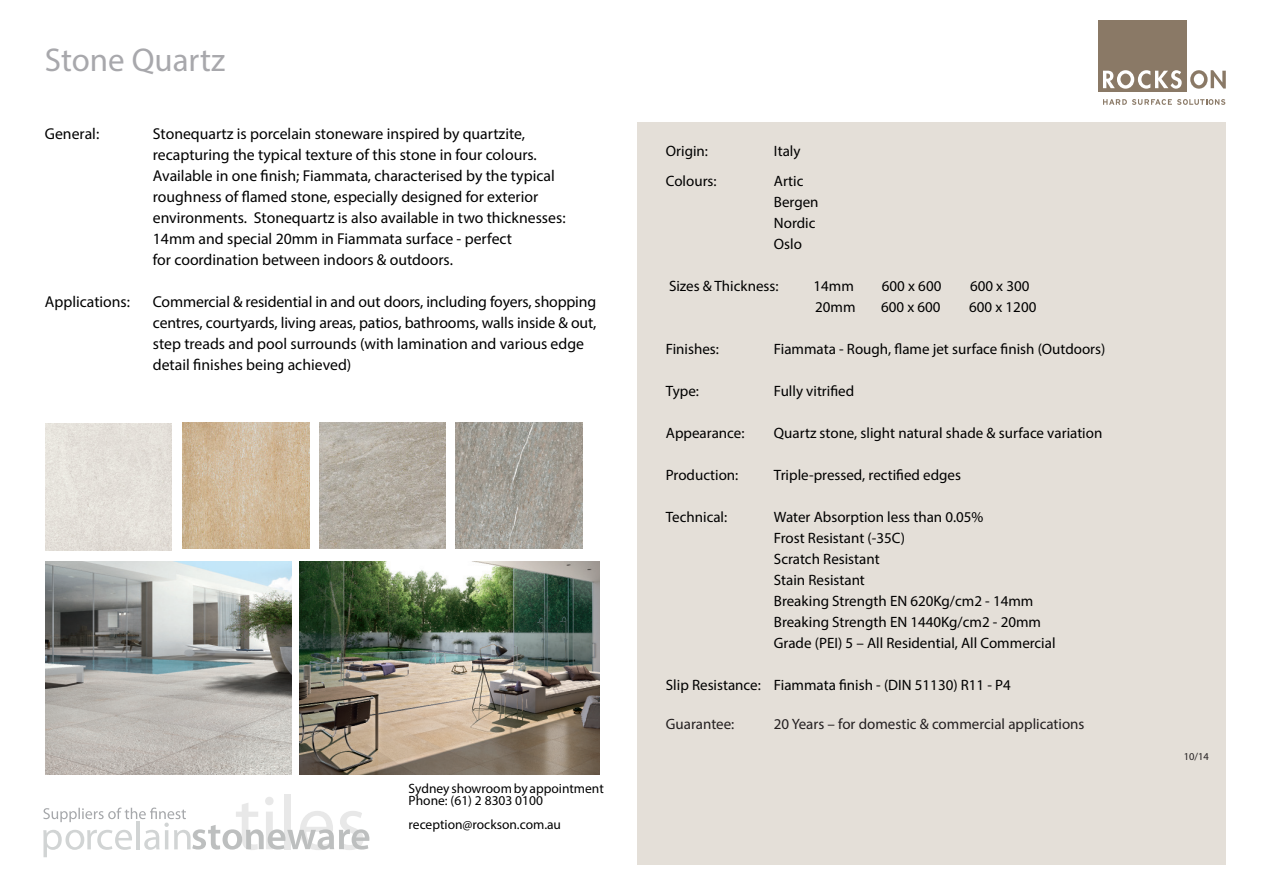
<style>
.page{position:relative;width:1263px;height:893px;background:#fff}
.page>*{position:absolute;margin:0;border:0;box-sizing:border-box;transform-origin:0 0}
.t1{font:33px "Myriad Pro";color:#a8a8ac}
.t2{font:15.75px/21px "Myriad Pro";color:#000}
.t3{font:15px "Myriad Pro";color:#000}
.t4{font:15px "Myriad Pro";color:#231f20}
.t5{font:13.5px "Myriad Pro";color:#000}
.t6{font:10.5px "Myriad Pro";color:#231f20}
</style>
<div class="page">
<div style="left:637px;top:123px;width:589px;height:742px;background:#e4dfd8"></div>
<div style="left:284px;top:794px;width:7px;height:55px;background:#e8e8e8"></div>
<svg style="left:43px;top:797px;width:326px;height:60px"></svg>
<div style="left:1098px;top:20px;width:88px;height:72px;background:#8a7966"></div>
<svg style="left:1103px;top:70px;width:79px;height:19px"></svg>
<svg style="left:1190px;top:70px;width:36px;height:19px"></svg>
<svg style="left:1103px;top:99px;width:122px;height:6px"></svg>
<img style="left:45px;top:561px;width:246px;height:213px">
<img style="left:299px;top:561px;width:300px;height:213px">
<img style="left:45px;top:424px;width:126px;height:126px">
<img style="left:183px;top:422px;width:126px;height:127px">
<img style="left:319px;top:422px;width:127px;height:127px">
<img style="left:456px;top:422px;width:126px;height:127px">
<p class="t1" style="left:45px;top:39px;width:182px">Stone Quartz</p>
<p class="t2" style="left:45px;top:123px;width:56px">General:</p>
<p class="t2" style="left:153px;top:123px;width:374px">Stonequartz is porcelain stoneware inspired by quartzite,</p>
<p class="t2" style="left:153px;top:144px;width:385px">recapturing the typical texture of this stone in four colours.</p>
<p class="t2" style="left:153px;top:165px;width:414px">Available in one finish; Fiammata, characterised by the typical roughness of flamed stone, especially designed for exterior environments. Stonequartz is also available in two thicknesses:<br>14mm and special 20mm in Fiammata surface - perfect</p>
<p class="t2" style="left:153px;top:249px;width:302px">for coordination between indoors &amp; outdoors.</p>
<p class="t2" style="left:45px;top:291px;width:87px">Applications:</p>
<p class="t2" style="left:153px;top:291px;width:445px">Commercial &amp; residential in and out doors, including foyers, shopping centres, courtyards, living areas, patios, bathrooms, walls inside &amp; out, step treads and pool surrounds (with lamination and various edge detail finishes being achieved)</p>
<p class="t5" style="left:409px;top:780px;width:197px">Sydney showroom by appointment</p>
<p class="t5" style="left:409px;top:792px;width:136px">Phone: (61) 2 8303 0100</p>
<p class="t5" style="left:409px;top:816px;width:154px">reception@rockson.com.au</p>
<p class="t3" style="left:666px;top:142px;width:44px">Origin:</p>
<p class="t3" style="left:774px;top:142px;width:28px">Italy</p>
<p class="t3" style="left:666px;top:172px;width:52px">Colours:</p>
<p class="t3" style="left:774px;top:172px;width:31px">Artic</p>
<p class="t3" style="left:774px;top:193px;width:46px">Bergen</p>
<p class="t3" style="left:774px;top:214px;width:43px">Nordic</p>
<p class="t3" style="left:774px;top:235px;width:30px">Oslo</p>
<p class="t3" style="left:669px;top:277px;width:111px">Sizes &amp; Thickness:</p>
<p class="t3" style="left:813px;top:277px;width:42px">14mm</p>
<p class="t3" style="left:882px;top:277px;width:61px">600 x 600</p>
<p class="t3" style="left:970px;top:277px;width:61px">600 x 300</p>
<p class="t3" style="left:815px;top:298px;width:42px">20mm</p>
<p class="t3" style="left:881px;top:298px;width:61px">600 x 600</p>
<p class="t3" style="left:969px;top:298px;width:69px">600 x 1200</p>
<p class="t3" style="left:666px;top:340px;width:55px">Finishes:</p>
<p class="t3" style="left:774px;top:340px;width:333px">Fiammata - Rough, flame jet surface finish (Outdoors)</p>
<p class="t3" style="left:666px;top:382px;width:35px">Type:</p>
<p class="t3" style="left:774px;top:382px;width:82px">Fully vitrified</p>
<p class="t3" style="left:666px;top:424px;width:80px">Appearance:</p>
<p class="t3" style="left:774px;top:424px;width:330px">Quartz stone, slight natural shade &amp; surface variation</p>
<p class="t3" style="left:666px;top:466px;width:74px">Production:</p>
<p class="t3" style="left:774px;top:466px;width:189px">Triple-pressed, rectified edges</p>
<p class="t3" style="left:666px;top:508px;width:63px">Technical:</p>
<p class="t3" style="left:774px;top:508px;width:211px">Water Absorption less than 0.05%</p>
<p class="t3" style="left:774px;top:529px;width:133px">Frost Resistant (-35C)</p>
<p class="t3" style="left:774px;top:550px;width:107px">Scratch Resistant</p>
<p class="t3" style="left:774px;top:571px;width:93px">Stain Resistant</p>
<p class="t3" style="left:774px;top:592px;width:261px">Breaking Strength EN 620Kg/cm2 - 14mm</p>
<p class="t3" style="left:774px;top:613px;width:269px">Breaking Strength EN 1440Kg/cm2 - 20mm</p>
<p class="t3" style="left:774px;top:634px;width:283px">Grade (PEI) 5 – All Residential, All Commercial</p>
<p class="t3" style="left:666px;top:676px;width:347px">Slip Resistance: Fiammata finish - (DIN 51130) R11 - P4</p>
<p class="t4" style="left:666px;top:715px;width:70px">Guarantee:</p>
<p class="t4" style="left:774px;top:715px;width:312px">20 Years – for domestic &amp; commercial applications</p>
<p class="t6" style="left:1184px;top:750px;width:27px">10/14</p>
</div>
